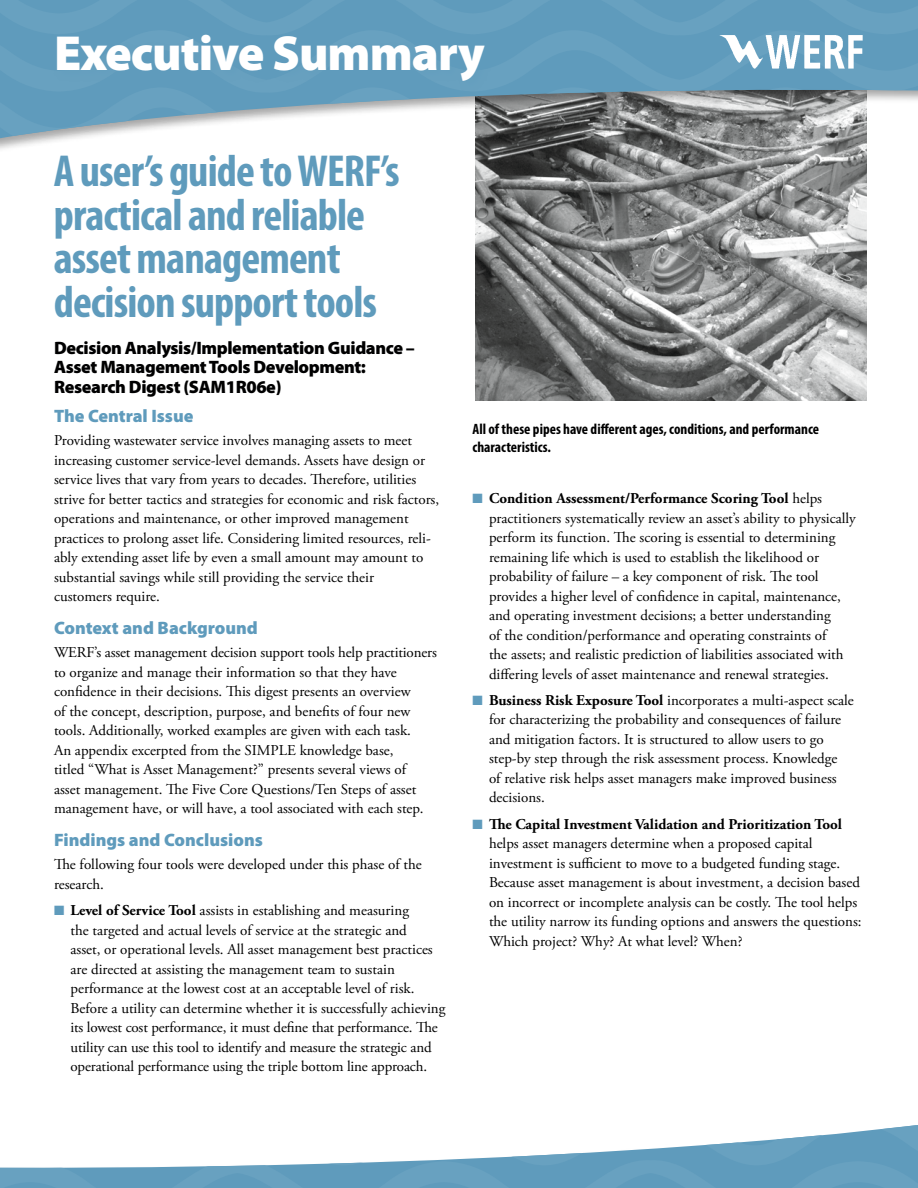
<style>
.page{position:relative;width:918px;height:1188px;background:#fff}
.page>*{position:absolute;margin:0;border:0;box-sizing:border-box;transform-origin:0 0}
.t1{font:900 49.5px "Myriad Pro";letter-spacing:-.02em;color:#fff}
.t2{font:700 condensed 45px/43.5px "Myriad Pro";letter-spacing:-.02em;color:#5f9bbc}
.t3{font:900 18px/19.5px "Myriad Pro";letter-spacing:-.02em;color:#000001}
.t4{font:900 18px "Myriad Pro";color:#5f9bbc}
.t5{font:15px/19.5px "Adobe Garamond Pro";color:#000001}
.t6{font:700 condensed 15px/18px "Myriad Pro";color:#000001}
.s1{color:#5f9bbc}
.s2{font-weight:700}
</style>
<div class="page">
<img style="left:475px;top:154px;width:392px;height:247px">
<div style="left:0;top:0;width:918px;height:154px;background:#000001;opacity:.35"></div>
<svg style="left:0;top:0;width:918px;height:140px;background:#7fa4b9"></svg>
<img style="left:715px;top:32px;width:152px;height:41px">
<svg style="left:0;top:1125px;width:918px;height:63px"></svg>
<div style="left:52px;top:31px;width:444px;height:62px;background:#5f9bbc"></div>
<h1 class="t1" style="left:54px;top:20px;width:432px">Executive Summary</h1>
<h2 class="t2" style="left:54px;top:148px;width:347px">A user’s guide to WERF’s practical and reliable asset management decision support tools</h2>
<p class="t3" style="left:54px;top:337px;width:362px">Decision Analysis/Implementation Guidance –<br>Asset Management Tools Development:<br>Research Digest (SAM1R06e)</p>
<p class="t4" style="left:54px;top:404px;width:141px">The Central Issue</p>
<p class="t5" style="left:54px;top:431px;width:387px">Providing wastewater service involves managing assets to meet increasing customer service-level demands. Assets have design or service lives that vary from years to decades. Therefore, utilities strive for better tactics and strategies for economic and risk factors, operations and maintenance, or other improved management practices to prolong asset life. Considering limited resources, reli&shy;ably extending asset life by even a small amount may amount to substantial savings while still providing the service their<br>customers require.</p>
<p class="t4" style="left:54px;top:616px;width:205px">Context and Background</p>
<p class="t5" style="left:54px;top:644px;width:384px">WERF’s asset management decision support tools help practitioners to organize and manage their information so that they have confidence in their decisions. This digest presents an overview<br>of the concept, description, purpose, and benefits of four new tools. Additionally, worked examples are given with each task.<br>An appendix excerpted from the SIMPLE knowledge base,<br>titled “What is Asset Management?” presents several views of<br>asset management. The Five Core Questions/Ten Steps of asset management have, or will have, a tool associated with each step.</p>
<p class="t4" style="left:54px;top:828px;width:211px">Findings and Conclusions</p>
<p class="t5" style="left:54px;top:856px;width:369px">The following four tools were developed under this phase of the research.</p>
<p class="t5" style="left:70px;top:901px;width:377px;text-indent:-16px"><span class="s1">■</span> <span class="s2">Level of Service Tool</span> assists in establishing and measuring<br>the targeted and actual levels of service at the strategic and<br>asset, or operational levels. All asset management best practices are directed at assisting the management team to sustain performance at the lowest cost at an acceptable level of risk.<br>Before a utility can determine whether it is successfully achieving its lowest cost performance, it must define that performance. The utility can use this tool to identify and measure the strategic and operational performance using the triple bottom line approach.</p>
<p class="t6" style="left:472px;top:420px;width:348px">All of these pipes have different ages, conditions, and performance characteristics.</p>
<p class="t5" style="left:489px;top:489px;width:368px;text-indent:-16px"><span class="s1">■</span> <span class="s2">Condition Assessment/Performance Scoring Tool</span> helps practitioners systematically review an asset’s ability to physically perform its function. The scoring is essential to determining remaining life which is used to establish the likelihood or probability of failure – a key component of risk. The tool provides a higher level of confidence in capital, maintenance, and operating investment decisions; a better understanding<br>of the condition/performance and operating constraints of<br>the assets; and realistic prediction of liabilities associated with differing levels of asset maintenance and renewal strategies.</p>
<p class="t5" style="left:489px;top:691px;width:366px;text-indent:-16px"><span class="s1">■</span> <span class="s2">Business Risk Exposure Tool</span> incorporates a multi-aspect scale for characterizing the probability and consequences of failure and mitigation factors. It is structured to allow users to go step-by step through the risk assessment process. Knowledge<br>of relative risk helps asset managers make improved business decisions.</p>
<p class="t5" style="left:489px;top:815px;width:374px;text-indent:-16px"><span class="s1">■</span> <span class="s2">The Capital Investment Validation and Prioritization Tool </span>helps asset managers determine when a proposed capital investment is sufficient to move to a budgeted funding stage.<br>Because asset management is about investment, a decision based on incorrect or incomplete analysis can be costly. The tool helps the utility narrow its funding options and answers the questions:<br>Which project? Why? At what level? When?</p>
</div>
